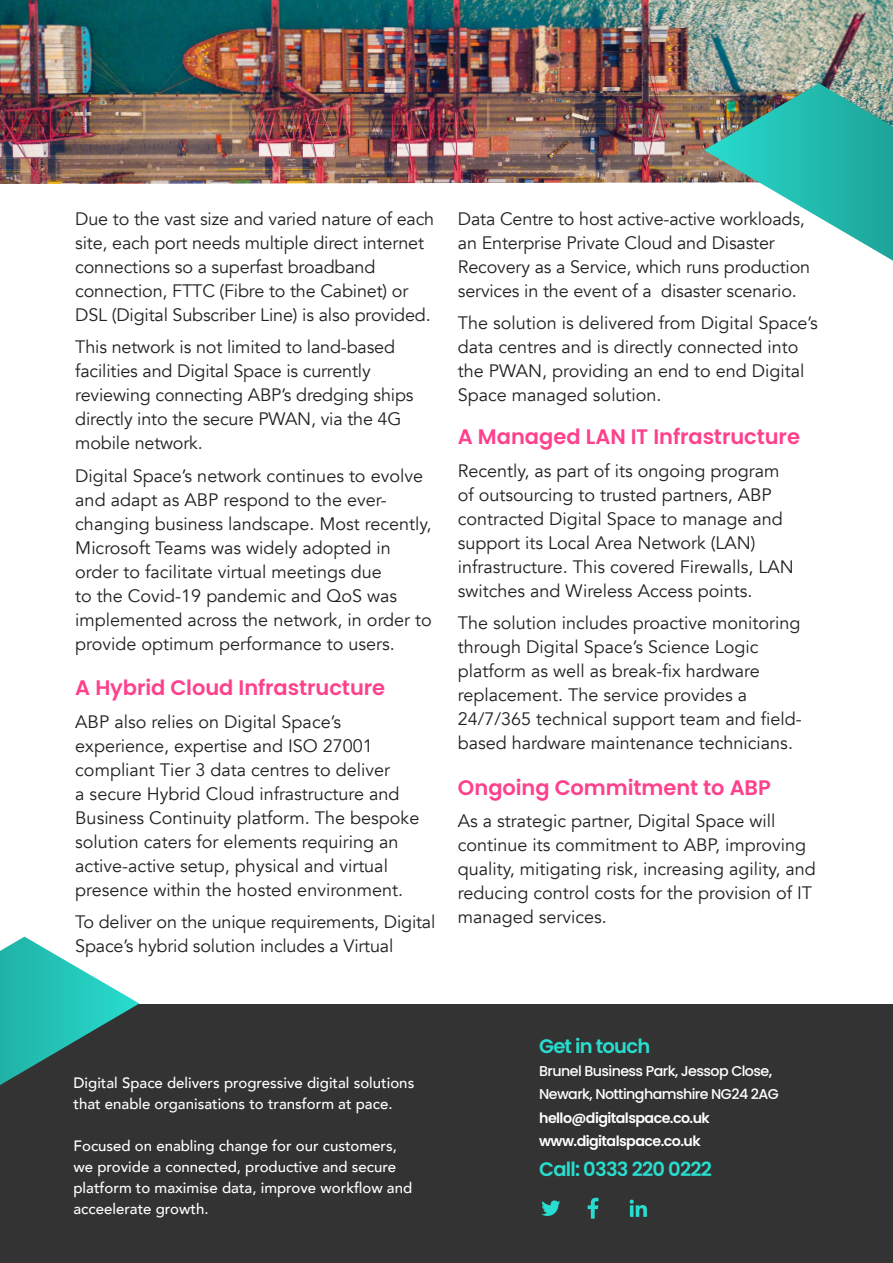
<style>
.page{position:relative;width:893px;height:1263px;background:#fff}
.page>*{position:absolute;margin:0;border:0;box-sizing:border-box;transform-origin:0 0}
.t1{font:600 21px "Poppins";letter-spacing:-.005em;color:#fe418d}
.t2{font:600 19.5px "Poppins";letter-spacing:-.04em;color:#28ddcf}
.t3{font:18px/24px "Avenir";color:#212124}
.t4{font:500 15px/21px "Avenir";color:#fff}
.t5{font:500 14.25px/23.2px "Poppins";letter-spacing:-.04em;color:#fff}
.t6{font:600 14.25px/23.2px "Poppins";letter-spacing:-.04em;color:#fff}
.s1{font-weight:600}
</style>
<div class="page">
<img style="left:0;top:0;width:893px;height:184px">
<div style="left:0;top:1004px;width:893px;height:259px;background:#333"></div>
<svg style="left:0;top:937px;width:139px;height:148px"></svg>
<img style="left:704px;top:83px;width:189px;height:178px">
<svg style="left:588px;top:1198px;width:10px;height:20px"></svg>
<svg style="left:541px;top:1200px;width:19px;height:16px"></svg>
<svg style="left:630px;top:1199px;width:17px;height:18px"></svg>
<p class="t3" style="left:75px;top:207px;width:360px">Due to the vast size and varied nature of each site, each port needs multiple direct internet connections so a superfast broadband connection, FTTC (Fibre to the Cabinet) or DSL (Digital Subscriber Line) is also provided.</p>
<p class="t3" style="left:75px;top:335px;width:340px">This network is not limited to land-based facilities and Digital Space is currently reviewing connecting ABP’s dredging ships directly into the secure PWAN, via the 4G mobile network.</p>
<p class="t3" style="left:75px;top:464px;width:358px">Digital Space’s network continues to evolve and adapt as ABP respond to the ever&shy;changing business landscape. Most recently, Microsoft Teams was widely adopted in order to facilitate virtual meetings due<br>to the Covid-19 pandemic and QoS was implemented across the network, in order to provide optimum performance to users.</p>
<p class="t1" style="left:75px;top:676px;width:311px">A Hybrid Cloud Infrastructure</p>
<p class="t3" style="left:75px;top:710px;width:345px">ABP also relies on Digital Space’s experience, expertise and ISO 27001 compliant Tier 3 data centres to deliver<br>a secure Hybrid Cloud infrastructure and Business Continuity platform. The bespoke solution caters for elements requiring an active-active setup, physical and virtual presence within the hosted environment.</p>
<p class="t3" style="left:75px;top:910px;width:362px">To deliver on the unique requirements, Digital<br>Space’s hybrid solution includes a Virtual</p>
<p class="t3" style="left:458px;top:207px;width:354px">Data Centre to host active-active workloads, an Enterprise Private Cloud and Disaster Recovery as a Service, which runs production services in the event of a disaster scenario.</p>
<p class="t3" style="left:458px;top:311px;width:361px">The solution is delivered from Digital Space’s data centres and is directly connected into the PWAN, providing an end to end Digital Space managed solution.</p>
<p class="t1" style="left:458px;top:425px;width:344px">A Managed LAN IT Infrastructure</p>
<p class="t3" style="left:458px;top:459px;width:337px">Recently, as part of its ongoing program of outsourcing to trusted partners, ABP contracted Digital Space to manage and support its Local Area Network (LAN) infrastructure. This covered Firewalls, LAN switches and Wireless Access points.</p>
<p class="t3" style="left:458px;top:612px;width:346px">The solution includes proactive monitoring through Digital Space’s Science Logic platform as well as break-fix hardware replacement. The service provides a 24/7/365 technical support team and field&shy;based hardware maintenance technicians.</p>
<p class="t1" style="left:458px;top:775px;width:314px">Ongoing Commitment to ABP</p>
<p class="t3" style="left:458px;top:809px;width:359px">As a strategic partner, Digital Space will continue its commitment to ABP, improving quality, mitigating risk, increasing agility, and reducing control costs for the provision of IT managed services.</p>
<p class="t4" style="left:73px;top:1071px;width:342px">Digital Space delivers progressive digital solutions that enable organisations to transform at pace.</p>
<p class="t4" style="left:73px;top:1134px;width:340px">Focused on enabling change for our customers, we provide a connected, productive and secure platform to maximise data, improve workflow and acceelerate growth.</p>
<p class="t2" style="left:539px;top:1035px;width:113px">Get in touch</p>
<p class="t5" style="left:539px;top:1059px;width:241px">Brunel Business Park, Jessop Close<span class="s1">,<br></span>Newark, Nottinghamshire NG24 2AG</p>
<p class="t6" style="left:539px;top:1106px;width:172px">hello@digitalspace.co.uk www.digitalspace.co.uk</p>
<p class="t2" style="left:539px;top:1158px;width:174px">Call: 0333 220 0222</p>
</div>
